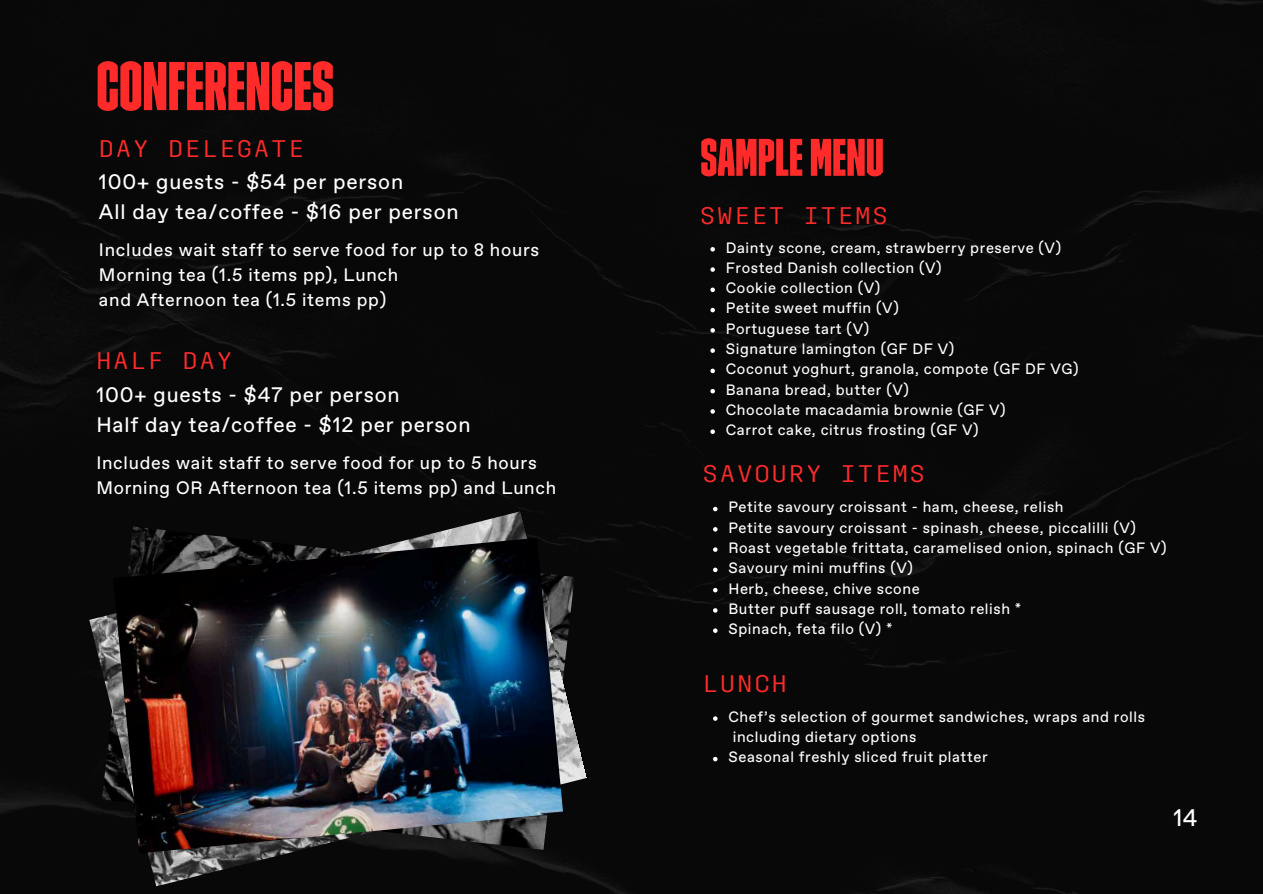
<style>
.page{position:relative;width:1263px;height:894px;background:#fff}
.page>*{position:absolute;margin:0;border:0;box-sizing:border-box;transform-origin:0 0}
.t1{font:68.7px "Trim Poster Slender";color:#ff2b2b}
.t2{font:52.65px "Trim Poster Slender";color:#ff2b2b}
.t3{font:24px "Trim Mono";letter-spacing:.1em;color:#ff2b2b}
.t4{font:24px "Favorit";color:#fff}
.t5{font:21px/29.2px "Favorit";letter-spacing:.04em;color:#fff}
.t6{font:18px/24.8px "Favorit";letter-spacing:.04em;color:#fff}
.t7{font:15px/20.2px "Favorit";letter-spacing:.04em;color:#fff}
</style>
<div class="page">
<div style="left:0;top:0;width:1263px;height:893px;background:#080808"></div>
<svg style="left:710px;top:247px;width:5px;height:4px"></svg>
<svg style="left:710px;top:267px;width:5px;height:5px"></svg>
<svg style="left:710px;top:287px;width:5px;height:5px"></svg>
<svg style="left:710px;top:308px;width:5px;height:4px"></svg>
<svg style="left:710px;top:328px;width:5px;height:4px"></svg>
<svg style="left:710px;top:348px;width:5px;height:5px"></svg>
<svg style="left:710px;top:368px;width:5px;height:5px"></svg>
<svg style="left:710px;top:389px;width:5px;height:4px"></svg>
<svg style="left:710px;top:409px;width:5px;height:4px"></svg>
<svg style="left:710px;top:429px;width:5px;height:5px"></svg>
<svg style="left:713px;top:506px;width:4px;height:5px"></svg>
<svg style="left:713px;top:527px;width:4px;height:4px"></svg>
<svg style="left:713px;top:547px;width:4px;height:4px"></svg>
<svg style="left:713px;top:567px;width:4px;height:5px"></svg>
<svg style="left:713px;top:587px;width:4px;height:5px"></svg>
<svg style="left:713px;top:608px;width:4px;height:4px"></svg>
<svg style="left:713px;top:628px;width:4px;height:4px"></svg>
<svg style="left:713px;top:716px;width:4px;height:4px"></svg>
<svg style="left:713px;top:756px;width:4px;height:5px"></svg>
<img style="left:89px;top:511px;width:498px;height:375px">
<img style="left:113px;top:537px;width:450px;height:316px">
<h1 class="t1" style="left:96px;top:45px;width:239px">CONFERENCES</h1>
<h3 class="t3" style="left:99px;top:134px;width:206px">DAY DELEGATE</h3>
<h3 class="t5" style="left:99px;top:168px;width:361px">100+ guests - $54 per person<br>All day tea/coffee - $16 per person</h3>
<p class="t6" style="left:99px;top:238px;width:442px">Includes wait staff to serve food for up to 8 hours<br>Morning tea (1.5 items pp), Lunch<br>and Afternoon tea (1.5 items pp)</p>
<h3 class="t3" style="left:96px;top:346px;width:137px">HALF DAY</h3>
<h3 class="t5" style="left:96px;top:381px;width:376px">100+ guests - $47 per person<br>Half day tea/coffee - $12 per person</h3>
<p class="t6" style="left:96px;top:451px;width:461px">Includes wait staff to serve food for up to 5 hours<br>Morning OR Afternoon tea (1.5 items pp) and Lunch</p>
<h2 class="t2" style="left:700px;top:126px;width:185px">SAMPLE MENU</h2>
<h3 class="t3" style="left:700px;top:201px;width:189px">SWEET ITEMS</h3>
<p class="t7" style="left:726px;top:238px;width:354px">Dainty scone, cream, strawberry preserve (V)<br>Frosted Danish collection (V)<br>Cookie collection (V)<br>Petite sweet muffin (V)<br>Portuguese tart (V)<br>Signature lamington (GF DF V)<br>Coconut yoghurt, granola, compote (GF DF VG)<br>Banana bread, butter (V)<br>Chocolate macadamia brownie (GF V)<br>Carrot cake, citrus frosting (GF V)</p>
<h3 class="t3" style="left:703px;top:459px;width:223px">SAVOURY ITEMS</h3>
<p class="t7" style="left:728px;top:497px;width:440px">Petite savoury croissant - ham, cheese, relish<br>Petite savoury croissant - spinash, cheese, piccalilli (V)<br>Roast vegetable frittata, caramelised onion, spinach (GF V)<br>Savoury mini muffins (V)<br>Herb, cheese, chive scone<br>Butter puff sausage roll, tomato relish *<br>Spinach, feta filo (V) *</p>
<h3 class="t3" style="left:703px;top:669px;width:85px">LUNCH</h3>
<p class="t7" style="left:728px;top:707px;width:418px">Chef’s selection of gourmet sandwiches, wraps and rolls including dietary options<br>Seasonal freshly sliced fruit platter</p>
<h3 class="t4" style="left:1174px;top:802px;width:25px">14</h3>
</div>
